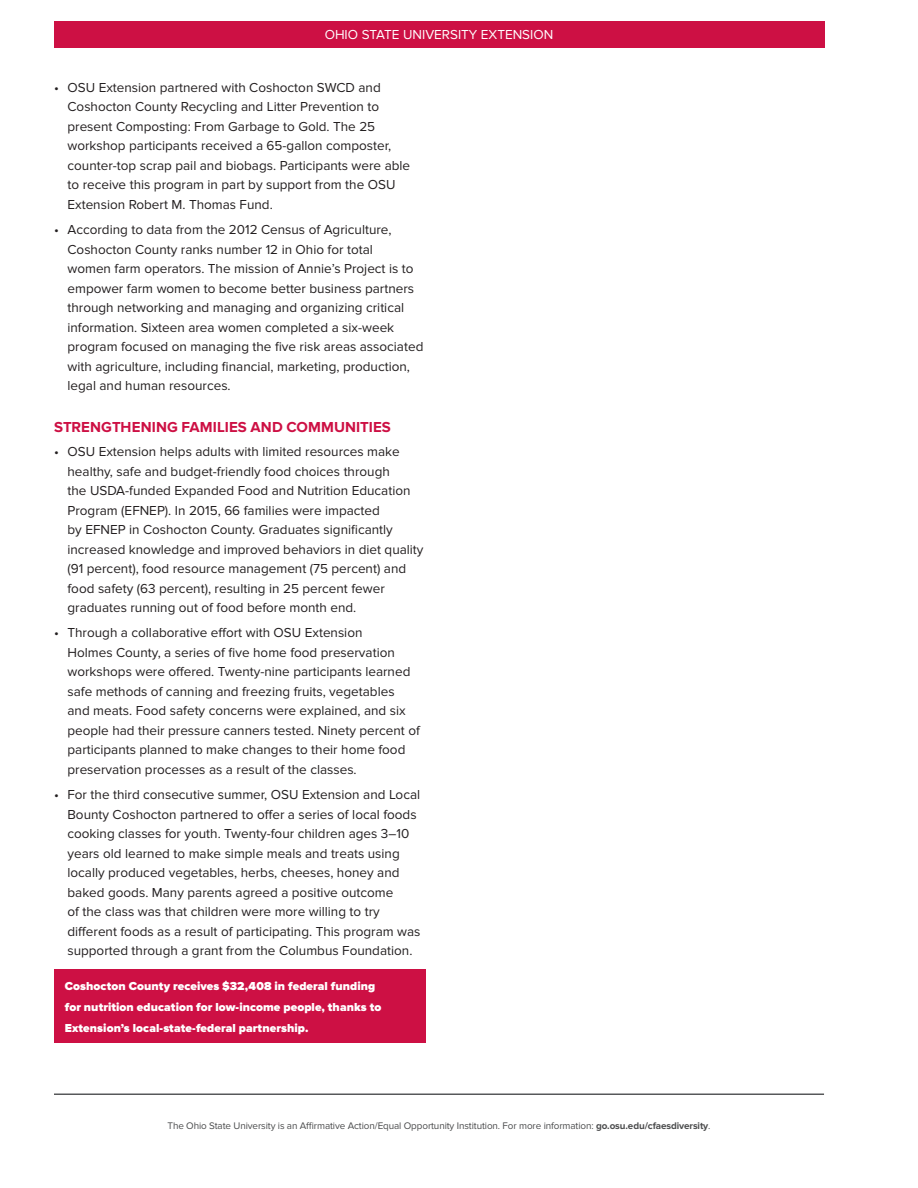
<style>
.page{position:relative;width:918px;height:1188px;background:#fff}
.page>*{position:absolute;margin:0;border:0;box-sizing:border-box;transform-origin:0 0}
.Section_heads{font:700 15px "Proxima Nova";letter-spacing:.005em;color:#cd1044}
.t1{font:13.5px/19.5px "Proxima Nova";color:#231f20}
.t2{font:13.5px "Proxima Nova";color:#fff}
.Federal_funding_text{font:900 12px/21px "Proxima Nova";letter-spacing:.005em;color:#fff}
.t3{font:9.9px "Proxima Nova";letter-spacing:-.01em;color:#4b4c4d}
.s1{font-weight:700}
</style>
<div class="page">
<hr style="left:54px;top:1094px;width:770px;height:1px;background:#57585a">
<div style="left:54px;top:969px;width:371px;height:73px;background:#cd1044"></div>
<div style="left:54px;top:21px;width:770px;height:27px;background:#cd1044"></div>
<p class="t2" style="left:325px;top:27px;width:230px">OHIO STATE UNIVERSITY EXTENSION</p>
<p class="t1" style="left:68px;top:78px;width:344px;text-indent:-14px">• OSU Extension partnered with Coshocton SWCD and Coshocton County Recycling and Litter Prevention to present Composting: From Garbage to Gold. The 25 workshop participants received a 65-gallon composter, counter-top scrap pail and biobags. Participants were able to receive this program in part by support from the OSU Extension Robert M. Thomas Fund.</p>
<p class="t1" style="left:68px;top:220px;width:357px;text-indent:-14px">• According to data from the 2012 Census of Agriculture, Coshocton County ranks number 12 in Ohio for total<br>women farm operators. The mission of Annie’s Project is to empower farm women to become better business partners through networking and managing and organizing critical information. Sixteen area women completed a six-week program focused on managing the five risk areas associated with agriculture, including financial, marketing, production, legal and human resources.</p>
<p class="Section_heads" style="left:54px;top:418px;width:338px">STRENGTHENING FAMILIES AND COMMUNITIES</p>
<p class="t1" style="left:68px;top:442px;width:358px;text-indent:-14px">• OSU Extension helps adults with limited resources make healthy, safe and budget-friendly food choices through<br>the USDA-funded Expanded Food and Nutrition Education Program (EFNEP). In 2015, 66 families were impacted<br>by EFNEP in Coshocton County. Graduates significantly increased knowledge and improved behaviors in diet quality (91 percent), food resource management (75 percent) and food safety (63 percent), resulting in 25 percent fewer graduates running out of food before month end.</p>
<p class="t1" style="left:68px;top:623px;width:354px;text-indent:-14px">• Through a collaborative effort with OSU Extension<br>Holmes County, a series of five home food preservation workshops were offered. Twenty-nine participants learned safe methods of canning and freezing fruits, vegetables and meats. Food safety concerns were explained, and six people had their pressure canners tested. Ninety percent of participants planned to make changes to their home food preservation processes as a result of the classes.</p>
<p class="t1" style="left:68px;top:785px;width:355px;text-indent:-14px">• For the third consecutive summer, OSU Extension and Local Bounty Coshocton partnered to offer a series of local foods cooking classes for youth. Twenty-four children ages 3–10 years old learned to make simple meals and treats using locally produced vegetables, herbs, cheeses, honey and baked goods. Many parents agreed a positive outcome<br>of the class was that children were more willing to try different foods as a result of participating. This program was supported through a grant from the Columbus Foundation.</p>
<p class="Federal_funding_text" style="left:65px;top:975px;width:318px">Coshocton County receives $32,408 in federal funding for nutrition education for low-income people, thanks to<br>Extension’s local-state-federal partnership.</p>
<p class="t3" style="left:167px;top:1120px;width:545px">The Ohio State University is an Affirmative Action/Equal Opportunity Institution. For more information: <span class="s1">go.osu.edu/cfaesdiversity</span>.</p>
</div>
